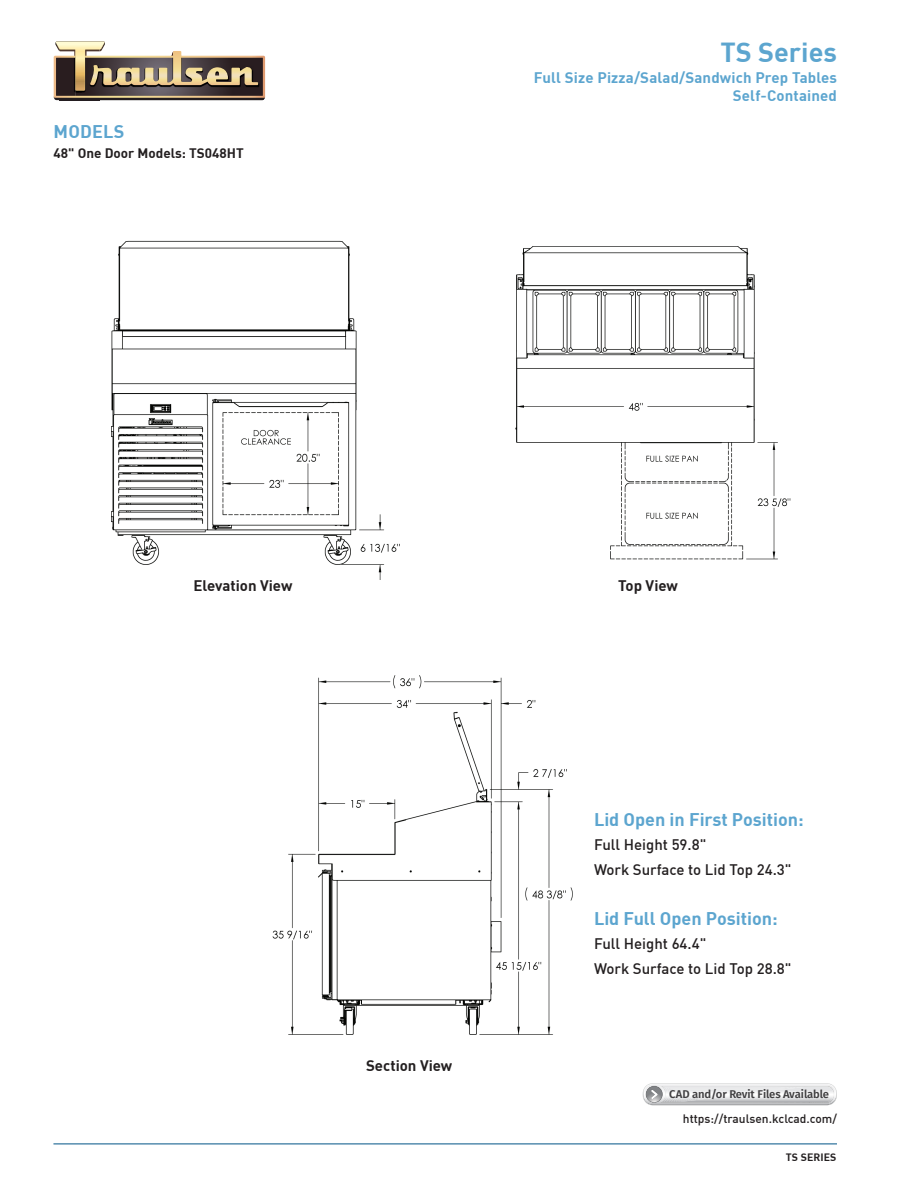
<style>
.page{position:relative;width:918px;height:1188px;background:#fff}
.page>*{position:absolute;margin:0;border:0;box-sizing:border-box;transform-origin:0 0}
.t1{font:700 27px "DIN";color:#5ca5cf}
.t2{font:700 18px "DIN";color:#5ca5cf}
.t3{font:500 15px/24.8px "DIN";color:#231f20}
.t4{font:700 15px/18px "DIN";letter-spacing:.01em;color:#5ca5cf;text-align:right}
.t5{font:700 15px "DIN";color:#231f20}
.t6{font:700 13.5px "DIN";color:#231f20}
.t7{font:500 12px "DIN";color:#231f20}
.t8{font:600 11.25px "Fira Sans";letter-spacing:-.01em;color:#414042}
.t9{font:700 10.5px "DIN";letter-spacing:.01em;color:#231f20}
</style>
<div class="page">
<hr style="left:53px;top:1144px;width:784px;height:1px;background:#015486">
<img style="left:60px;top:100px;width:39px;height:1px">
<svg style="left:54px;top:41px;width:211px;height:59px"></svg>
<img style="left:272px;top:675px;width:301px;height:360px">
<img style="left:515px;top:246px;width:276px;height:314px">
<img style="left:111px;top:240px;width:289px;height:339px">
<svg style="left:643px;top:1083px;width:194px;height:22px"></svg>
<p class="t2" style="left:54px;top:123px;width:72px">MODELS</p>
<p class="t6" style="left:54px;top:146px;width:192px">48" One Door Models: TS048HT</p>
<h1 class="t1" style="left:721px;top:39px;width:118px">TS Series</h1>
<p class="t4" style="left:534px;top:70px;width:305px">Full Size Pizza/Salad/Sandwich Prep Tables<br>Self-Contained</p>
<p class="t5" style="left:194px;top:578px;width:100px">Elevation View</p>
<p class="t5" style="left:618px;top:578px;width:61px">Top View</p>
<p class="t5" style="left:366px;top:1058px;width:88px">Section View</p>
<p class="t2" style="left:594px;top:810px;width:211px">Lid Open in First Position:</p>
<p class="t3" style="left:594px;top:833px;width:199px">Full Height 59.8"<br>Work Surface to Lid Top 24.3"</p>
<p class="t2" style="left:594px;top:909px;width:185px">Lid Full Open Position:</p>
<p class="t3" style="left:594px;top:932px;width:199px">Full Height 64.4"<br>Work Surface to Lid Top 28.8"</p>
<p class="t8" style="left:669px;top:1086px;width:161px">CAD and/or Revit Files Available</p>
<p class="t7" style="left:683px;top:1114px;width:156px">https://traulsen.kclcad.com/</p>
<p class="t9" style="left:786px;top:1152px;width:52px">TS SERIES</p>
</div>
